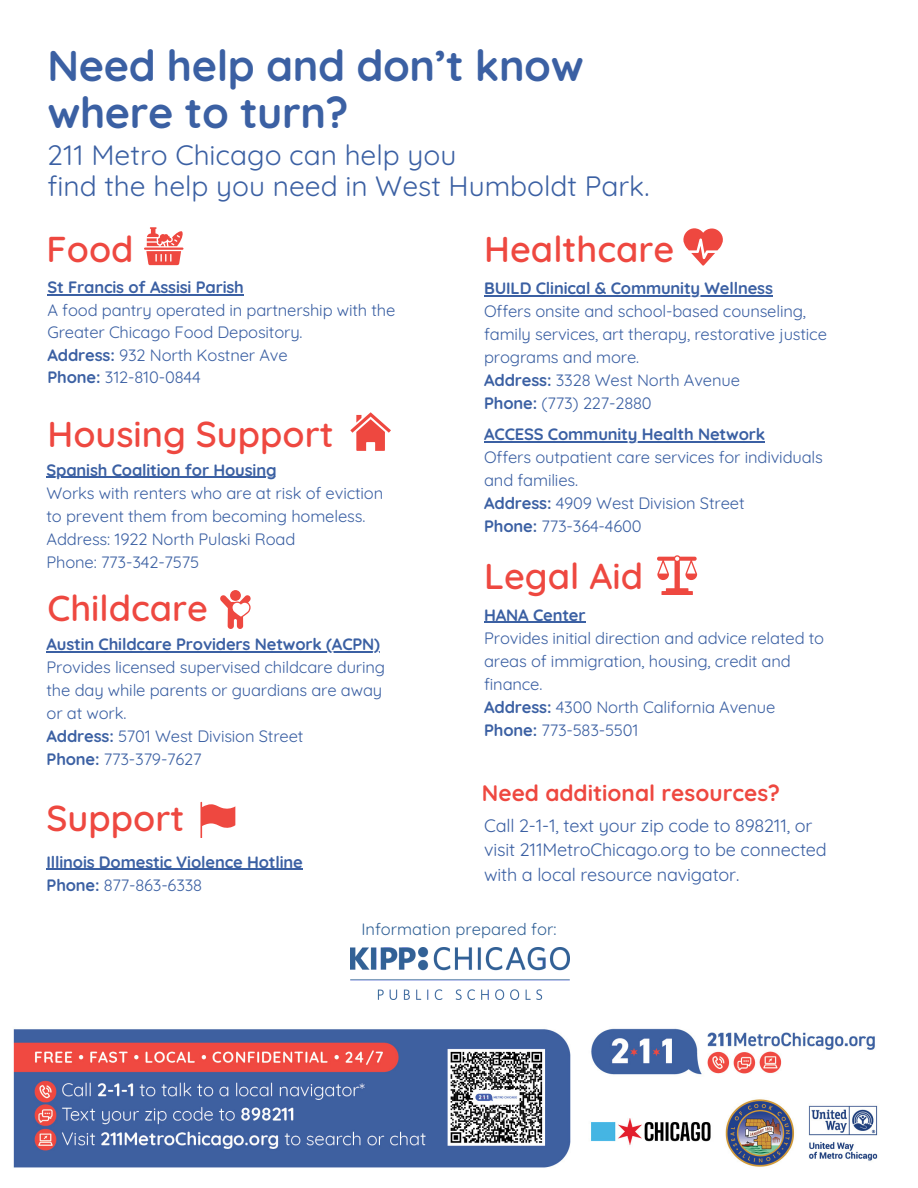
<style>
.page{position:relative;width:918px;height:1188px;background:#fff}
.page>*{position:absolute;margin:0;border:0;box-sizing:border-box;transform-origin:0 0}
.t1{font:700 43.05px/46.8px "Quicksand";letter-spacing:-.01em;color:#3b60a3}
.t2{font:600 36px "Quicksand";color:#ee4840}
.t3{font:28.05px "Quicksand";color:#3b60a3}
.t4{font:700 22.5px "Quicksand";color:#ee4840}
.t5{font:18px/24.8px "Quicksand";letter-spacing:-.01em;color:#3b60a3}
.t6{font:16.5px/23px "Quicksand";letter-spacing:-.01em;color:#3b60a3}
.t7{font:700 16.5px "Quicksand";letter-spacing:-.01em;color:#3b60a3}
.t8{font:16.5px "Quicksand";color:#316196}
.s1{font-weight:700}
</style>
<div class="page">
<img style="left:13px;top:248px;width:865px;height:920px">
<svg style="left:144px;top:227px;width:39px;height:38px"></svg>
<svg style="left:657px;top:555px;width:40px;height:40px"></svg>
<hr style="left:47px;top:477px;width:229px;height:1px;background:#3b60a3">
<svg style="left:220px;top:590px;width:31px;height:39px"></svg>
<svg style="left:683px;top:228px;width:40px;height:37px"></svg>
<svg style="left:350px;top:412px;width:41px;height:39px"></svg>
<svg style="left:200px;top:802px;width:35px;height:36px"></svg>
<hr style="left:47px;top:295px;width:197px;height:1px;background:#3b60a3">
<hr style="left:484px;top:295px;width:289px;height:1px;background:#3b60a3">
<hr style="left:484px;top:441px;width:281px;height:1px;background:#3b60a3">
<hr style="left:484px;top:622px;width:102px;height:1px;background:#3b60a3">
<hr style="left:47px;top:651px;width:333px;height:2px;background:#3b60a3">
<hr style="left:47px;top:869px;width:256px;height:1px;background:#3b60a3">
<img style="left:350px;top:948px;width:220px;height:51px">
<p class="t1" style="left:47px;top:41px;width:538px">Need help and don’t know where to turn?</p>
<p class="t3" style="left:47px;top:137px;width:410px">211 Metro Chicago can help you</p>
<p class="t3" style="left:47px;top:168px;width:603px">find the help you need in West Humboldt Park.</p>
<p class="t2" style="left:47px;top:226px;width:89px">Food</p>
<p class="t7" style="left:47px;top:277px;width:198px">St Francis of Assisi Parish</p>
<p class="t6" style="left:47px;top:299px;width:349px;line-height:22.5px">A food pantry operated in partnership with the<br>Greater Chicago Food Depository.</p>
<p class="t6" style="left:47px;top:343px;width:242px"><span class="s1">Address:</span> 932 North Kostner Ave</p>
<p class="t6" style="left:47px;top:366px;width:155px"><span class="s1">Phone:</span> 312-810-0844</p>
<p class="t2" style="left:47px;top:411px;width:288px">Housing Support</p>
<p class="t7" style="left:47px;top:459px;width:232px">Spanish Coalition for Housing</p>
<p class="t6" style="left:47px;top:481px;width:338px">Works with renters who are at risk of eviction to prevent them from becoming homeless.</p>
<p class="t6" style="left:47px;top:527px;width:250px">Address: 1922 North Pulaski Road</p>
<p class="t6" style="left:47px;top:550px;width:154px">Phone: 773-342-7575</p>
<p class="t2" style="left:48px;top:585px;width:162px">Childcare</p>
<p class="t7" style="left:47px;top:634px;width:335px">Austin Childcare Providers Network (ACPN)</p>
<p class="t6" style="left:47px;top:656px;width:340px">Provides licensed supervised childcare during the day while parents or guardians are away or at work.</p>
<p class="t6" style="left:47px;top:725px;width:258px"><span class="s1">Address:</span> 5701 West Division Street</p>
<p class="t6" style="left:47px;top:748px;width:157px"><span class="s1">Phone:</span> 773-379-7627</p>
<p class="t2" style="left:47px;top:795px;width:139px">Support</p>
<p class="t7" style="left:47px;top:851px;width:258px">Illinois Domestic Violence Hotline</p>
<p class="t6" style="left:47px;top:873px;width:157px"><span class="s1">Phone:</span> 877-863-6338</p>
<p class="t2" style="left:484px;top:226px;width:192px">Healthcare</p>
<p class="t7" style="left:484px;top:277px;width:290px">BUILD Clinical &amp; Community Wellness</p>
<p class="t6" style="left:484px;top:299px;width:344px">Offers onsite and school-based counseling, family services, art therapy, restorative justice programs and more.</p>
<p class="t6" style="left:484px;top:368px;width:257px"><span class="s1">Address:</span> 3328 West North Avenue</p>
<p class="t6" style="left:484px;top:391px;width:169px"><span class="s1">Phone:</span> (773) 227-2880</p>
<p class="t7" style="left:484px;top:423px;width:283px">ACCESS Community Health Network</p>
<p class="t6" style="left:484px;top:445px;width:340px">Offers outpatient care services for individuals and families.</p>
<p class="t6" style="left:484px;top:491px;width:262px"><span class="s1">Address:</span> 4909 West Division Street</p>
<p class="t6" style="left:484px;top:514px;width:159px"><span class="s1">Phone:</span> 773-364-4600</p>
<p class="t2" style="left:484px;top:553px;width:160px">Legal Aid</p>
<p class="t7" style="left:484px;top:604px;width:103px">HANA Center</p>
<p class="t6" style="left:484px;top:626px;width:342px">Provides initial direction and advice related to areas of immigration, housing, credit and finance.</p>
<p class="t6" style="left:484px;top:695px;width:293px"><span class="s1">Address:</span> 4300 North California Avenue</p>
<p class="t6" style="left:484px;top:718px;width:156px"><span class="s1">Phone:</span> 773-583-5501</p>
<p class="t4" style="left:482px;top:778px;width:300px">Need additional resources?</p>
<p class="t5" style="left:484px;top:813px;width:344px">Call 2-1-1, text your zip code to 898211, or visit 211MetroChicago.org to be connected with a local resource navigator.</p>
<p class="t8" style="left:361px;top:918px;width:197px">Information prepared for:</p>
</div>
